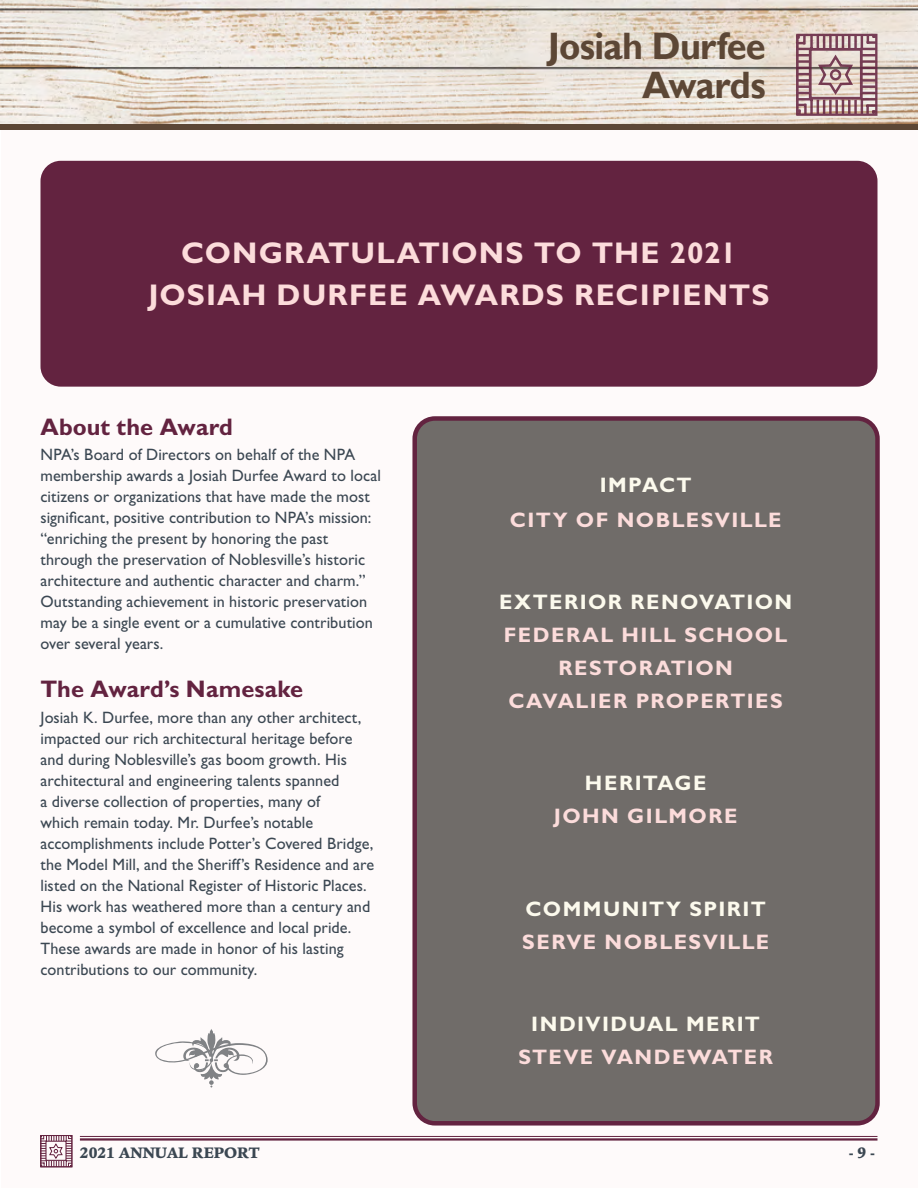
<style>
.page{position:relative;width:918px;height:1188px;background:#fff}
.page>*{position:absolute;margin:0;border:0;box-sizing:border-box;transform-origin:0 0}
.t1{font:700 38.1px/39px "Gill Sans";letter-spacing:-.02em;color:#5c4736;text-align:right;scale:.94 1}
.t2{font:700 30px/42px "Gill Sans Std";letter-spacing:.035em;color:#fcdcdb;text-align:center}
.t3{font:700 24px "Gill Sans Std";color:#632340}
.t4{font:700 21px/33px "Gill Sans Std";letter-spacing:.065em;color:#fcdcdb;text-align:center}
.t5{font:700 21px "Gill Sans Std";letter-spacing:.07em;color:#fcfaed}
.t6{font:16.5px/21px "Gill Sans Std";letter-spacing:.005em;color:#3b4752}
.t7{font:900 16.5px "Legacy Serif Std";color:#3b4752;scale:.95 1}
</style>
<div class="page">
<div style="left:1px;top:15px;width:917px;height:1173px;background:#fef7f7"></div>
<img style="left:0;top:0;width:918px;height:125px">
<hr style="left:80px;top:1136px;width:797px;height:1px;background:#632340">
<hr style="left:80px;top:1138px;width:797px;height:3px;background:#632340">
<div style="left:40px;top:1135px;width:32px;height:32px;border:1px solid #642340"></div>
<svg style="left:43px;top:1137px;width:27px;height:28px"></svg>
<div style="left:45px;top:1141px;width:22px;height:20px;border:1px solid #642340"></div>
<div style="left:41px;top:1135px;width:31px;height:32px;border:1px solid #642340"></div>
<hr style="left:854px;top:100px;width:3px;height:15px;background:#642340">
<hr style="left:854px;top:35px;width:3px;height:14px;background:#642340">
<hr style="left:861px;top:60px;width:15px;height:3px;background:#642340">
<svg style="left:863px;top:67px;width:12px;height:8px"></svg>
<hr style="left:861px;top:79px;width:15px;height:3px;background:#642340">
<hr style="left:861px;top:85px;width:15px;height:3px;background:#642340">
<svg style="left:861px;top:37px;width:14px;height:19px"></svg>
<svg style="left:861px;top:92px;width:14px;height:21px"></svg>
<svg style="left:799px;top:37px;width:56px;height:76px"></svg>
<div style="left:809px;top:48px;width:54px;height:52px;border:3px solid #642340"></div>
<div style="left:796px;top:34px;width:82px;height:82px;border:2px solid #642340"></div>
<div style="left:0;top:125px;width:918px;height:5px;background:#5c4736"></div>
<div style="left:40px;top:161px;width:838px;height:226px;background:#632340;border-radius:20px"></div>
<div style="left:415px;top:418px;width:463px;height:705px;background:#706c69;border-radius:20px"></div>
<div style="left:412px;top:416px;width:468px;height:710px;border:4px solid #632340;border-radius:20px"></div>
<svg style="left:155px;top:1029px;width:113px;height:58px"></svg>
<h1 class="t1" style="left:548px;top:28px;width:233px">Josiah Durfee<br>Awards</h1>
<h2 class="t2" style="left:148px;top:232px;width:622px">CONGRATULATIONS TO THE 2021<br>JOSIAH DURFEE AWARDS RECIPIENTS</h2>
<h3 class="t3" style="left:40px;top:413px;width:194px">About the Award</h3>
<p class="t6" style="left:40px;top:445px;width:342px">NPA’s Board of Directors on behalf of the NPA membership awards a Josiah Durfee Award to local citizens or organizations that have made the most significant, positive contribution to NPA’s mission: “enriching the present by honoring the past through the preservation of Noblesville’s historic architecture and authentic character and charm.” Outstanding achievement in historic preservation may be a single event or a cumulative contribution over several years.</p>
<h3 class="t3" style="left:40px;top:675px;width:264px">The Award’s Namesake</h3>
<p class="t6" style="left:40px;top:707px;width:335px">Josiah K. Durfee, more than any other architect, impacted our rich architectural heritage before and during Noblesville’s gas boom growth. His architectural and engineering talents spanned<br>a diverse collection of properties, many of<br>which remain today. Mr. Durfee’s notable accomplishments include Potter’s Covered Bridge, the Model Mill, and the Sheriff’s Residence and are listed on the National Register of Historic Places.<br>His work has weathered more than a century and become a symbol of excellence and local pride.<br>These awards are made in honor of his lasting contributions to our community.</p>
<p class="t5" style="left:600px;top:472px;width:94px">IMPACT</p>
<p class="t4" style="left:510px;top:504px;width:273px">CITY OF NOBLESVILLE</p>
<p class="t5" style="left:499px;top:590px;width:295px">EXTERIOR RENOVATION</p>
<p class="t4" style="left:504px;top:619px;width:285px">FEDERAL HILL SCHOOL<br>RESTORATION<br>CAVALIER PROPERTIES</p>
<p class="t5" style="left:585px;top:771px;width:123px">HERITAGE</p>
<p class="t4" style="left:554px;top:800px;width:185px">JOHN GILMORE</p>
<p class="t5" style="left:526px;top:897px;width:242px">COMMUNITY SPIRIT</p>
<p class="t4" style="left:522px;top:926px;width:249px">SERVE NOBLESVILLE</p>
<p class="t5" style="left:531px;top:1012px;width:230px">INDIVIDUAL MERIT</p>
<p class="t4" style="left:518px;top:1040px;width:256px">STEVE VANDEWATER</p>
<p class="t7" style="left:80px;top:1143px;width:191px">2021 ANNUAL REPORT</p>
<p class="t7" style="left:849px;top:1143px;width:29px">- 9 -</p>
</div>
